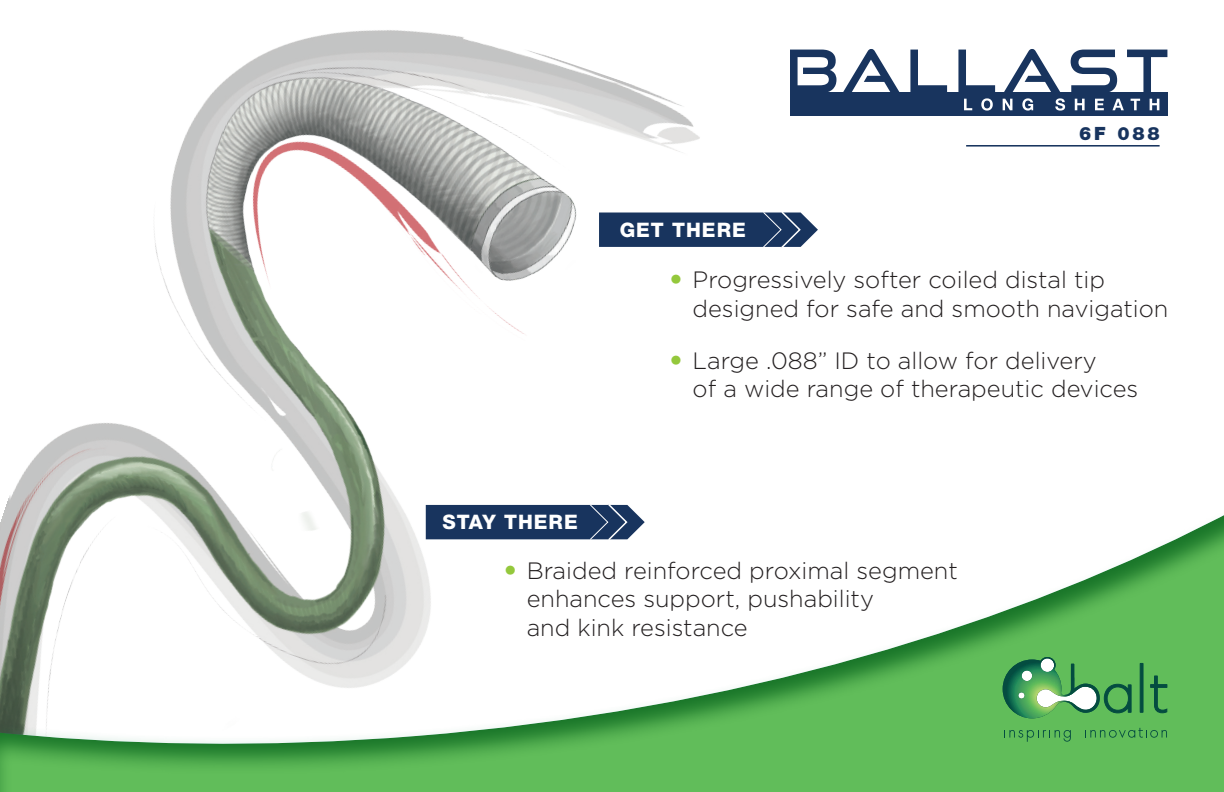
<style>
.page{position:relative;width:1224px;height:792px;background:#fff}
.page>*{position:absolute;margin:0;border:0;box-sizing:border-box;transform-origin:0 0}
.t1{font:300 23.6px/28.4px "Gotham";color:#231f20}
.t2{font:800 20px "Helvetica Neue LT Std";letter-spacing:.05em;color:#fff}
.t3{font:900 18.4px "Helvetica Neue LT Std";color:#18345e}
.s1{font-size:36.6px;color:#94c83c}
</style>
<div class="page">
<img style="left:8px;top:30px;width:692px;height:470px">
<div style="left:0;top:504px;width:1224px;height:288px;background:#218e5c;opacity:.85"></div>
<svg style="left:1004px;top:730px;width:67px;height:12px"></svg>
<svg style="left:1085px;top:728px;width:82px;height:10px"></svg>
<div style="left:1140px;top:663px;width:3px;height:49px;border:1px solid #044c40"></div>
<svg style="left:1150px;top:676px;width:17px;height:37px"></svg>
<svg style="left:1003px;top:657px;width:128px;height:61px;background:#459c56"></svg>
<img style="left:1025px;top:657px;width:75px;height:61px">
<svg style="left:790px;top:50px;width:46px;height:43px"></svg>
<svg style="left:843px;top:49px;width:57px;height:44px"></svg>
<svg style="left:910px;top:50px;width:37px;height:43px"></svg>
<svg style="left:1071px;top:50px;width:46px;height:43px"></svg>
<svg style="left:1127px;top:50px;width:40px;height:43px"></svg>
<div style="left:790px;top:93px;width:377px;height:23px;background:#18345e"></div>
<svg style="left:958px;top:50px;width:37px;height:61px"></svg>
<svg style="left:1003px;top:49px;width:62px;height:62px"></svg>
<svg style="left:1075px;top:99px;width:10px;height:11px"></svg>
<svg style="left:1095px;top:99px;width:9px;height:11px"></svg>
<svg style="left:1112px;top:99px;width:12px;height:11px"></svg>
<svg style="left:1131px;top:99px;width:9px;height:11px"></svg>
<svg style="left:1150px;top:99px;width:9px;height:11px"></svg>
<hr style="left:966px;top:145px;width:194px;height:2px;background:#18345e">
<svg style="left:599px;top:210px;width:219px;height:40px"></svg>
<svg style="left:426px;top:504px;width:219px;height:38px;background:#395175"></svg>
<p class="t2" style="left:620px;top:218px;width:128px">GET THERE</p>
<p class="t3" style="left:1079px;top:123px;width:82px">6F 088</p>
<p class="t2" style="left:442px;top:510px;width:137px">STAY THERE</p>
<p class="t1" style="left:693px;top:265px;width:477px;text-indent:-25px"><span class="s1">•</span> Progressively softer coiled distal tip designed for safe and smooth navigation</p>
<p class="t1" style="left:693px;top:346px;width:447px;text-indent:-25px"><span class="s1">•</span> Large .088” ID to allow for delivery<br>of a wide range of therapeutic devices</p>
<p class="t1" style="left:527px;top:556px;width:433px;text-indent:-25px"><span class="s1">•</span> Braided reinforced proximal segment enhances support, pushability<br>and kink resistance</p>
</div>
